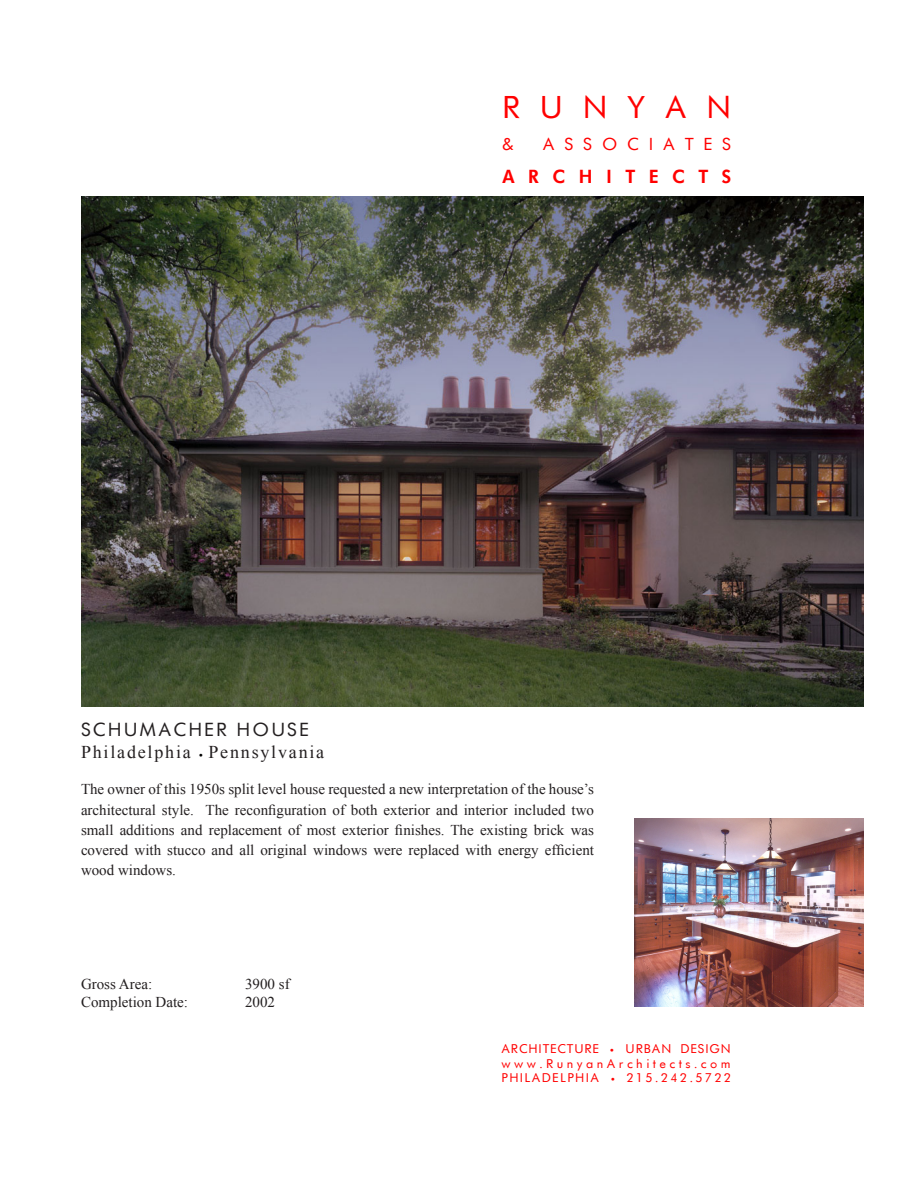
<style>
.page{position:relative;width:918px;height:1188px;background:#fff}
.page>*{position:absolute;margin:0;border:0;box-sizing:border-box;transform-origin:0 0}
.t1{font:30px "Futurist";letter-spacing:.645em;color:#f00}
.t2{font:18px "Times New Roman";letter-spacing:.1em;color:#231f20}
.t3{font:18px "Futurist";letter-spacing:.1em;color:#231f20}
.t4{font:700 18px "Futurist";letter-spacing:.74em;color:#f00}
.t5{font:16.5px "Futurist";color:#f00}
.t6{font:15px/20.2px "Times New Roman";color:#231f20}
.t7{font:12px/14.4px "Futurist";letter-spacing:.23em;color:#f00;text-align:justify}
.s1{font-family:"Futurist";font-size:7.5px;color:#000}
.s2{font-size:7.5px}
</style>
<div class="page">
<img style="left:81px;top:196px;width:783px;height:511px">
<img style="left:634px;top:819px;width:230px;height:187px">
<h1 class="t1" style="left:502px;top:94px;width:231px">RUNYAN</h1>
<p class="t5" style="left:502px;top:137px;width:14px">&amp;</p>
<p class="t5" style="left:543px;top:137px;width:190px">A S S O C I A T E S</p>
<p class="t4" style="left:502px;top:168px;width:231px">ARCHITECTS</p>
<p class="t3" style="left:81px;top:722px;width:230px">SCHUMACHER HOUSE</p>
<p class="t2" style="left:81px;top:740px;width:245px">Philadelphia <span class="s1">•</span> Pennsylvania</p>
<p class="t6" style="left:81px;top:779px;width:515px;text-align:justify">The owner of this 1950s split level house requested a new interpretation of the house’s architectural style. The reconfiguration of both exterior and interior included two small additions and replacement of most exterior finishes. The existing brick was covered with stucco and all original windows were replaced with energy efficient wood windows.</p>
<p class="t6" style="left:81px;top:974px;width:109px;line-height:18px">Gross Area:<br>Completion Date:</p>
<p class="t6" style="left:245px;top:975px;width:46px;line-height:18px">3900 sf<br>2002</p>
<p class="t7" style="left:501px;top:1043px;width:231px">ARCHITECTURE <span class="s2">•</span> URBAN DESIGN www.RunyanArchitects.com PHILADELPHIA <span class="s2">•</span> 215.242.5722</p>
</div>
